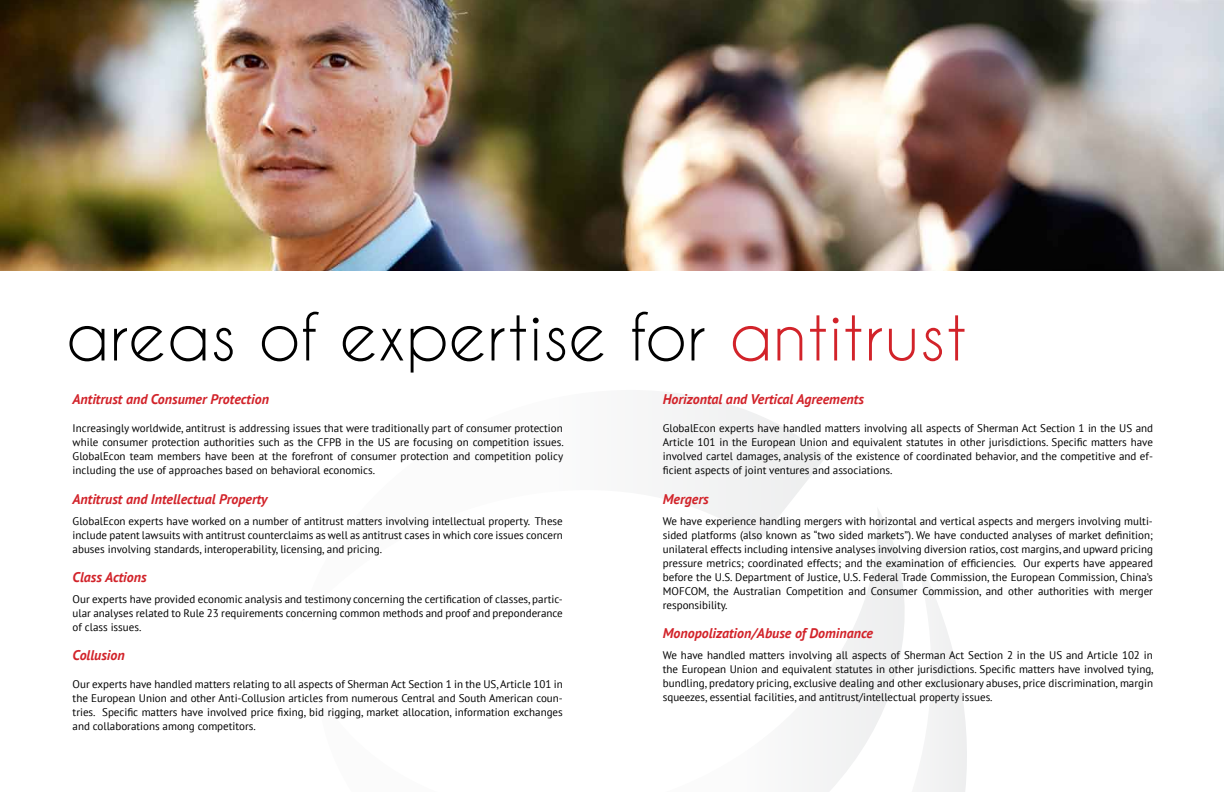
<style>
.page{position:relative;width:1224px;height:792px;background:#fff}
.page>*{position:absolute;margin:0;border:0;box-sizing:border-box;transform-origin:0 0}
.t1{font:66px "Caviar Dreams";color:#000}
.t2{font:italic 700 14px "PT Sans";color:#d2232a}
.t3{font:11px/14px "PT Sans";color:#000;text-align:justify}
.s1{color:#d2232a}
</style>
<div class="page">
<svg style="left:664px;top:392px;width:162px;height:115px"></svg>
<svg style="left:694px;top:507px;width:211px;height:285px"></svg>
<svg style="left:921px;top:567px;width:46px;height:225px"></svg>
<img style="left:0;top:0;width:1224px;height:271px">
<h1 class="t1" style="left:65px;top:298px;width:903px">areas of expertise for <span class="s1">antitrust</span></h1>
<p class="t2" style="left:73px;top:390px;width:198px">Antitrust and Consumer Protection</p>
<p class="t3" style="left:73px;top:421px;width:493px">Increasingly worldwide, antitrust is addressing issues that were traditionally part of consumer protection while consumer protection authorities such as the CFPB in the US are focusing on competition issues.<br>GlobalEcon team members have been at the forefront of consumer protection and competition policy including the use of approaches based on behavioral economics.</p>
<p class="t2" style="left:73px;top:490px;width:196px">Antitrust and Intellectual Property</p>
<p class="t3" style="left:73px;top:514px;width:492px">GlobalEcon experts have worked on a number of antitrust matters involving intellectual property. These include patent lawsuits with antitrust counterclaims as well as antitrust cases in which core issues concern abuses involving standards, interoperability, licensing, and pricing.</p>
<p class="t2" style="left:73px;top:568px;width:76px">Class Actions</p>
<p class="t3" style="left:73px;top:592px;width:492px">Our experts have provided economic analysis and testimony concerning the certification of classes, partic&shy;ular analyses related to Rule 23 requirements concerning common methods and proof and preponderance of class issues.</p>
<p class="t2" style="left:73px;top:646px;width:54px">Collusion</p>
<p class="t3" style="left:73px;top:677px;width:492px">Our experts have handled matters relating to all aspects of Sherman Act Section 1 in the US, Article 101 in the European Union and other Anti-Collusion articles from numerous Central and South American coun&shy;tries. Specific matters have involved price fixing, bid rigging, market allocation, information exchanges and collaborations among competitors.</p>
<p class="t2" style="left:663px;top:390px;width:203px">Horizontal and Vertical Agreements</p>
<p class="t3" style="left:663px;top:421px;width:492px">GlobalEcon experts have handled matters involving all aspects of Sherman Act Section 1 in the US and Article 101 in the European Union and equivalent statutes in other jurisdictions. Specific matters have involved cartel damages, analysis of the existence of coordinated behavior, and the competitive and ef&shy;ficient aspects of joint ventures and associations.</p>
<p class="t2" style="left:663px;top:490px;width:48px">Mergers</p>
<p class="t3" style="left:663px;top:514px;width:492px">We have experience handling mergers with horizontal and vertical aspects and mergers involving multi&shy;sided platforms (also known as “two sided markets”). We have conducted analyses of market definition; unilateral effects including intensive analyses involving diversion ratios, cost margins, and upward pricing pressure metrics; coordinated effects; and the examination of efficiencies. Our experts have appeared before the U.S. Department of Justice, U.S. Federal Trade Commission, the European Commission, China’s MOFCOM, the Australian Competition and Consumer Commission, and other authorities with merger responsibility.</p>
<p class="t2" style="left:663px;top:624px;width:212px">Monopolization/Abuse of Dominance</p>
<p class="t3" style="left:663px;top:648px;width:492px">We have handled matters involving all aspects of Sherman Act Section 2 in the US and Article 102 in the European Union and equivalent statutes in other jurisdictions. Specific matters have involved tying, bundling, predatory pricing, exclusive dealing and other exclusionary abuses, price discrimination, margin squeezes, essential facilities, and antitrust/intellectual property issues.</p>
</div>
